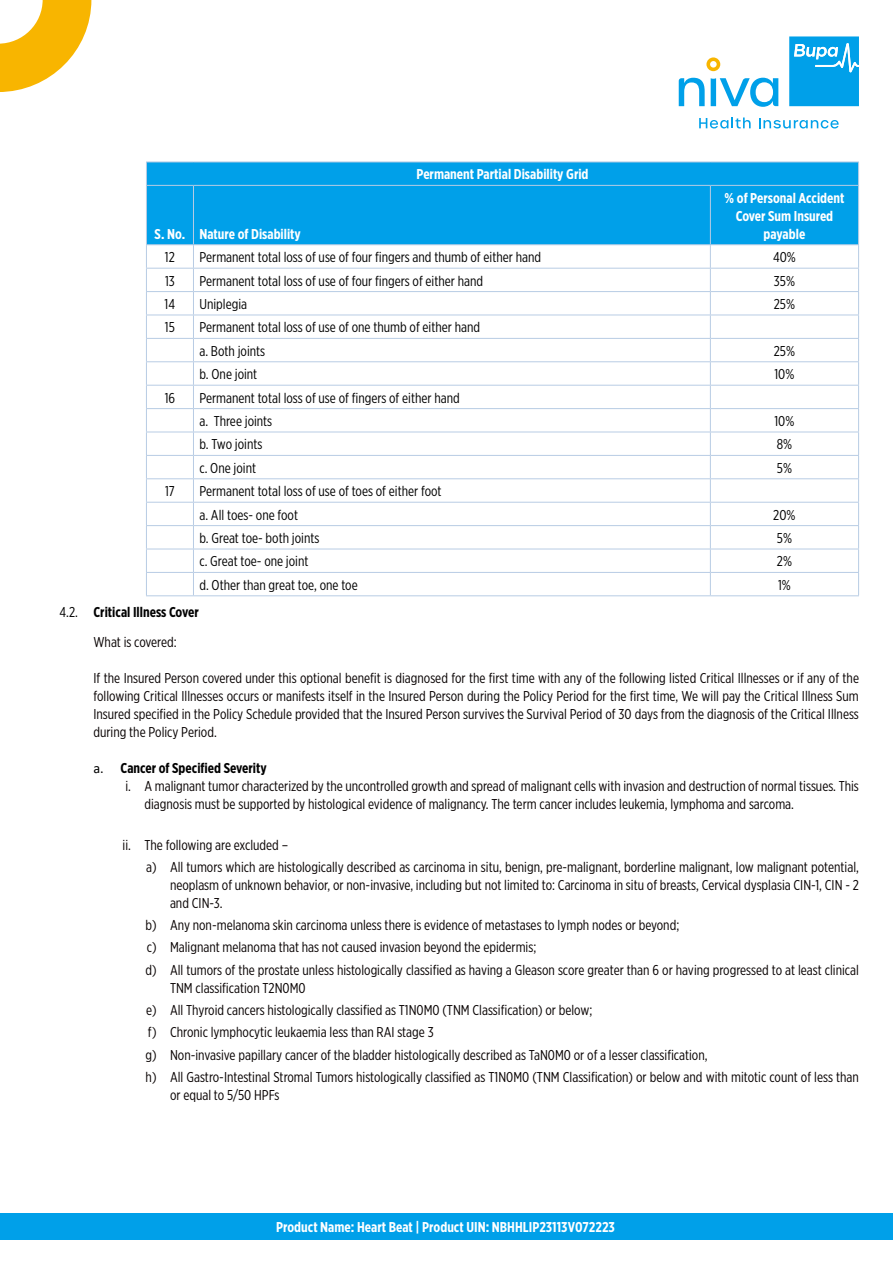
<style>
.page{position:relative;width:893px;height:1263px;background:#fff}
.page>*{position:absolute;margin:0;border:0;box-sizing:border-box;transform-origin:0 0}
.t1{font:14.25px/22.2px "Gotham X Narrow";color:#070000}
.t2{font:14.25px/23.4px "Gotham X Narrow";color:#000}
.t3{font:700 14.25px/18px "Gotham X Narrow";color:#fff;text-align:center}
.t4{font:700 14.25px/30.8px "Gotham X Narrow";color:#000}
.s1{font-weight:400}
.s2{font-weight:400;color:#070000}
.s3{font-family:"Calibri";font-weight:400}
</style>
<div class="page">
<svg style="left:699px;top:117px;width:52px;height:12px"></svg>
<svg style="left:759px;top:118px;width:80px;height:11px"></svg>
<svg style="left:679px;top:78px;width:99px;height:29px"></svg>
<svg style="left:706px;top:57px;width:14px;height:14px"></svg>
<svg style="left:789px;top:36px;width:70px;height:70px;background:#1caaeb"></svg>
<svg style="left:0;top:0;width:91px;height:92px"></svg>
<div style="left:0;top:1213px;width:893px;height:26px;background:#00a0e9"></div>
<div style="left:147px;top:163px;width:711px;height:81px;background:#00a0e9"></div>
<hr style="left:146px;top:162px;width:47px;height:1px;background:#b8cce4">
<svg style="left:146px;top:162px;width:1px;height:23px"></svg>
<hr style="left:193px;top:162px;width:517px;height:1px;background:#b8cce4">
<hr style="left:710px;top:162px;width:149px;height:1px;background:#b8cce4">
<svg style="left:858px;top:162px;width:1px;height:23px"></svg>
<hr style="left:146px;top:185px;width:1px;height:59px;background:#b8cce4">
<hr style="left:193px;top:186px;width:1px;height:58px;background:#b8cce4">
<hr style="left:710px;top:186px;width:1px;height:58px;background:#b8cce4">
<hr style="left:858px;top:185px;width:1px;height:59px;background:#b8cce4">
<hr style="left:146px;top:244px;width:47px;height:1px;background:#b8cce4">
<hr style="left:193px;top:244px;width:517px;height:1px;background:#b8cce4">
<hr style="left:710px;top:244px;width:149px;height:1px;background:#b8cce4">
<hr style="left:147px;top:185px;width:46px;height:1px;background:#b8cce4">
<hr style="left:193px;top:185px;width:517px;height:1px;background:#b8cce4">
<hr style="left:710px;top:185px;width:148px;height:1px;background:#b8cce4">
<hr style="left:146px;top:268px;width:47px;height:1px;background:#b8cce4">
<hr style="left:193px;top:268px;width:517px;height:1px;background:#b8cce4">
<hr style="left:710px;top:268px;width:149px;height:1px;background:#b8cce4">
<hr style="left:146px;top:291px;width:47px;height:1px;background:#b8cce4">
<hr style="left:193px;top:291px;width:517px;height:1px;background:#b8cce4">
<hr style="left:710px;top:291px;width:149px;height:1px;background:#b8cce4">
<hr style="left:146px;top:315px;width:47px;height:1px;background:#b8cce4">
<hr style="left:193px;top:315px;width:517px;height:1px;background:#b8cce4">
<hr style="left:710px;top:315px;width:149px;height:1px;background:#b8cce4">
<hr style="left:146px;top:338px;width:47px;height:1px;background:#b8cce4">
<hr style="left:193px;top:338px;width:517px;height:1px;background:#b8cce4">
<hr style="left:710px;top:338px;width:149px;height:1px;background:#b8cce4">
<hr style="left:146px;top:361px;width:47px;height:1px;background:#b8cce4">
<hr style="left:193px;top:361px;width:517px;height:1px;background:#b8cce4">
<hr style="left:710px;top:361px;width:149px;height:1px;background:#b8cce4">
<hr style="left:146px;top:385px;width:47px;height:1px;background:#b8cce4">
<hr style="left:193px;top:385px;width:517px;height:1px;background:#b8cce4">
<hr style="left:710px;top:385px;width:149px;height:1px;background:#b8cce4">
<hr style="left:146px;top:408px;width:47px;height:1px;background:#b8cce4">
<hr style="left:193px;top:408px;width:517px;height:1px;background:#b8cce4">
<hr style="left:710px;top:408px;width:149px;height:1px;background:#b8cce4">
<hr style="left:146px;top:432px;width:47px;height:1px;background:#b8cce4">
<hr style="left:193px;top:432px;width:517px;height:1px;background:#b8cce4">
<hr style="left:710px;top:432px;width:149px;height:1px;background:#b8cce4">
<hr style="left:146px;top:455px;width:47px;height:1px;background:#b8cce4">
<hr style="left:193px;top:455px;width:517px;height:1px;background:#b8cce4">
<hr style="left:710px;top:455px;width:149px;height:1px;background:#b8cce4">
<hr style="left:146px;top:478px;width:47px;height:1px;background:#b8cce4">
<hr style="left:193px;top:478px;width:517px;height:1px;background:#b8cce4">
<hr style="left:710px;top:478px;width:149px;height:1px;background:#b8cce4">
<hr style="left:146px;top:502px;width:47px;height:1px;background:#b8cce4">
<hr style="left:193px;top:502px;width:517px;height:1px;background:#b8cce4">
<hr style="left:710px;top:502px;width:149px;height:1px;background:#b8cce4">
<hr style="left:146px;top:525px;width:47px;height:1px;background:#b8cce4">
<hr style="left:193px;top:525px;width:517px;height:1px;background:#b8cce4">
<hr style="left:710px;top:525px;width:149px;height:1px;background:#b8cce4">
<hr style="left:146px;top:549px;width:47px;height:1px;background:#b8cce4">
<hr style="left:193px;top:549px;width:517px;height:1px;background:#b8cce4">
<hr style="left:710px;top:549px;width:149px;height:1px;background:#b8cce4">
<hr style="left:146px;top:572px;width:47px;height:1px;background:#b8cce4">
<svg style="left:146px;top:245px;width:1px;height:350px"></svg>
<hr style="left:193px;top:572px;width:517px;height:1px;background:#b8cce4">
<svg style="left:193px;top:245px;width:1px;height:350px"></svg>
<hr style="left:710px;top:572px;width:149px;height:1px;background:#b8cce4">
<svg style="left:710px;top:245px;width:1px;height:350px"></svg>
<svg style="left:858px;top:245px;width:1px;height:350px"></svg>
<hr style="left:146px;top:595px;width:47px;height:1px;background:#b8cce4">
<hr style="left:193px;top:595px;width:517px;height:1px;background:#b8cce4">
<hr style="left:710px;top:595px;width:149px;height:1px;background:#b8cce4">
<p class="t3" style="left:155px;top:225px;width:148px">S. No. Nature of Disability</p>
<p class="t3" style="left:416px;top:165px;width:174px">Permanent Partial Disability Grid</p>
<p class="t3" style="left:725px;top:189px;width:121px">% of Personal Accident<br>Cover Sum Insured payable</p>
<p class="t2" style="left:165px;top:245px;width:11px">12</p>
<p class="t2" style="left:199px;top:245px;width:343px">Permanent total loss of use of four fingers and thumb of either hand</p>
<p class="t2" style="left:773px;top:245px;width:24px">40%</p>
<p class="t2" style="left:165px;top:269px;width:11px">13</p>
<p class="t2" style="left:199px;top:269px;width:285px">Permanent total loss of use of four fingers of either hand</p>
<p class="t2" style="left:774px;top:269px;width:23px">35%</p>
<p class="t2" style="left:165px;top:292px;width:12px">14</p>
<p class="t2" style="left:199px;top:292px;width:49px">Uniplegia</p>
<p class="t2" style="left:774px;top:292px;width:23px">25%</p>
<p class="t2" style="left:165px;top:315px;width:12px">15</p>
<p class="t2" style="left:199px;top:315px;width:282px">Permanent total loss of use of one thumb of either hand a. Both joints</p>
<p class="t2" style="left:774px;top:339px;width:23px">25%</p>
<p class="t2" style="left:199px;top:362px;width:59px">b. One joint</p>
<p class="t2" style="left:774px;top:362px;width:21px">10%</p>
<p class="t2" style="left:165px;top:386px;width:12px">16</p>
<p class="t2" style="left:199px;top:386px;width:262px">Permanent total loss of use of fingers of either hand a. Three joints</p>
<p class="t2" style="left:774px;top:409px;width:21px">10%</p>
<p class="t2" style="left:199px;top:432px;width:64px">b. Two joints</p>
<p class="t2" style="left:777px;top:432px;width:17px">8%</p>
<p class="t2" style="left:199px;top:456px;width:58px">c. One joint</p>
<p class="t2" style="left:777px;top:456px;width:17px">5%</p>
<p class="t2" style="left:165px;top:479px;width:11px">17</p>
<p class="t2" style="left:199px;top:479px;width:244px">Permanent total loss of use of toes of either foot a. All toes- one foot</p>
<p class="t2" style="left:773px;top:503px;width:24px">20%</p>
<p class="t2" style="left:199px;top:526px;width:121px">b. Great toe- both joints</p>
<p class="t2" style="left:777px;top:526px;width:17px">5%</p>
<p class="t2" style="left:199px;top:549px;width:111px">c. Great toe- one joint</p>
<p class="t2" style="left:777px;top:549px;width:17px">2%</p>
<p class="t2" style="left:199px;top:573px;width:160px">d. Other than great toe, one toe</p>
<p class="t2" style="left:778px;top:573px;width:14px">1%</p>
<p class="t4" style="left:93px;top:596px;width:107px;text-indent:-34px"><span class="s1">4.2.</span> Critical Illness Cover<br><span class="s2">What is covered:</span></p>
<p class="t1" style="left:93px;top:669px;width:767px;line-height:18px;text-align:justify">If the Insured Person covered under this optional benefit is diagnosed for the first time with any of the following listed Critical Illnesses or if any of the following Critical Illnesses occurs or manifests itself in the Insured Person during the Policy Period for the first time, We will pay the Critical Illness Sum Insured specified in the Policy Schedule provided that the Insured Person survives the Survival Period of 30 days from the diagnosis of the Critical Illness during the Policy Period.</p>
<p class="t4" style="left:93px;top:753px;width:175px"><span class="s3">a.</span> Cancer of Specified Severity</p>
<p class="t1" style="left:125px;top:775px;width:735px">i. A malignant tumor characterized by the uncontrolled growth and spread of malignant cells with invasion and destruction of normal tissues. This</p>
<p class="t1" style="left:145px;top:793px;width:651px">diagnosis must be supported by histological evidence of malignancy. The term cancer includes leukemia, lymphoma and sarcoma.</p>
<p class="t1" style="left:146px;top:833px;width:714px;text-indent:-23px">ii. The following are excluded –<br>a) All tumors which are histologically described as carcinoma in situ, benign, pre-malignant, borderline malignant, low malignant potential,</p>
<p class="t1" style="left:170px;top:876px;width:690px;line-height:18px">neoplasm of unknown behavior, or non-invasive, including but not limited to: Carcinoma in situ of breasts, Cervical dysplasia CIN-1, CIN - 2 and CIN-3.</p>
<p class="t1" style="left:145px;top:914px;width:715px">b) Any non-melanoma skin carcinoma unless there is evidence of metastases to lymph nodes or beyond;<br>c) Malignant melanoma that has not caused invasion beyond the epidermis;<br>d) All tumors of the prostate unless histologically classified as having a Gleason score greater than 6 or having progressed to at least clinical</p>
<p class="t1" style="left:145px;top:976px;width:715px;text-indent:25px">TNM classification T2N0M0<br>e) All Thyroid cancers histologically classified as T1N0M0 (TNM Classification) or below;<br>f) Chronic lymphocytic leukaemia less than RAI stage 3<br>g) Non-invasive papillary cancer of the bladder histologically described as TaN0M0 or of a lesser classification,<br>h) All Gastro-Intestinal Stromal Tumors histologically classified as T1N0M0 (TNM Classification) or below and with mitotic count of less than</p>
<p class="t1" style="left:170px;top:1083px;width:111px">or equal to 5/50 HPFs</p>
<p class="t3" style="left:276px;top:1218px;width:340px">Product Name: Heart Beat | Product UIN: NBHHLIP23113V072223</p>
</div>
